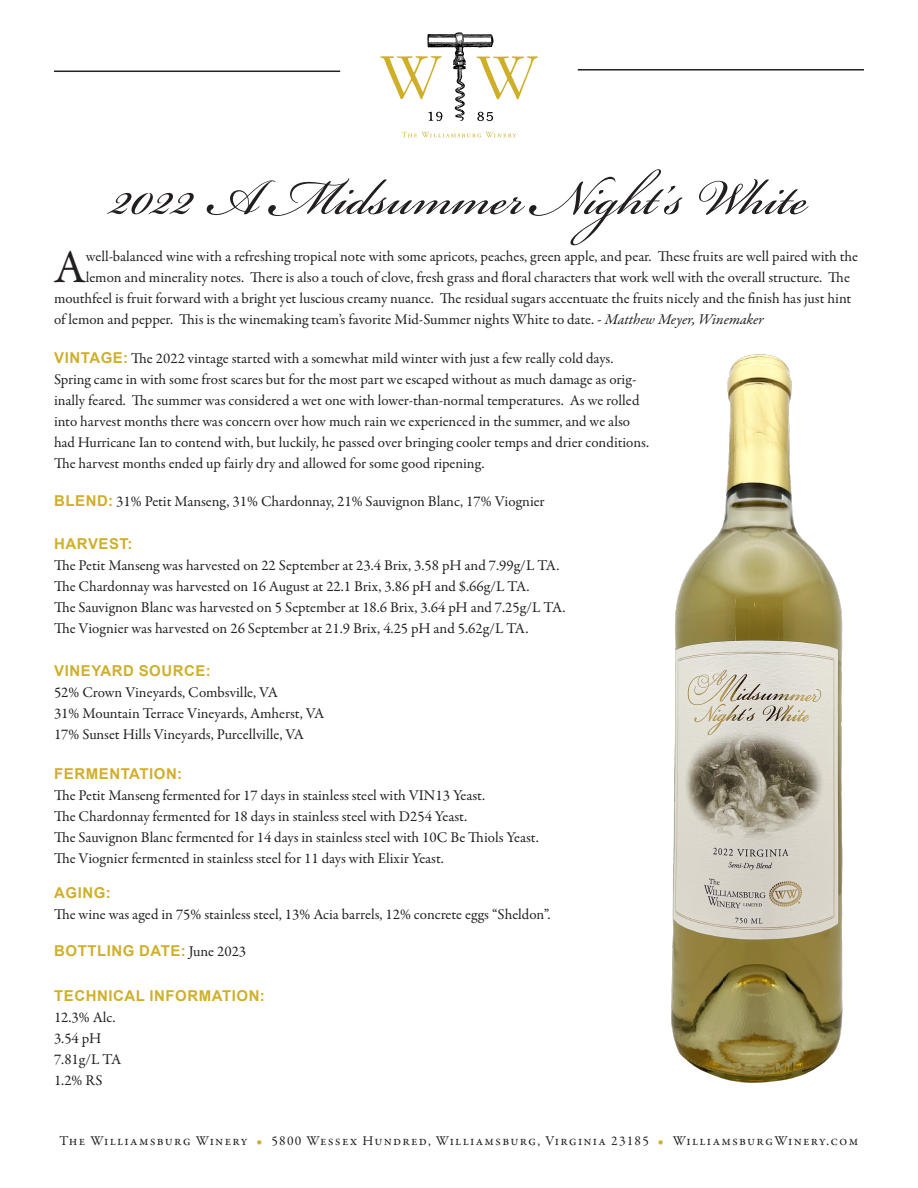
<style>
.page{position:relative;width:918px;height:1188px;background:#fff}
.page>*{position:absolute;margin:0;border:0;box-sizing:border-box;transform-origin:0 0}
.t1{font:78px "Bickham Script Pro 3";color:#231f20}
.t2{font:47.4px "Garamond Premr Pro";color:#231f20}
.t3{font:15px/21px "Garamond Premr Pro";letter-spacing:-.005em;color:#231f20}
.t4{font:700 15px "Arial";letter-spacing:.035em;color:#d0af2b}
.t5{font:13.5px "Garamond Premr Pro";letter-spacing:.09em;color:#231f20}
.s1{font-style:italic}
.s2{font-family:"Arial";font-weight:700;color:#d0af2b}
.s3{font-family:"Garamond Premr Pro";font-weight:400;color:#231f20}
.s4{color:#cfaf2a}
.s5{color:#d0af2b}
</style>
<div class="page">
<svg style="left:380px;top:32px;width:158px;height:89px"></svg>
<svg style="left:402px;top:132px;width:114px;height:5px"></svg>
<hr style="left:54px;top:71px;width:286px;height:1px;background:#231f20">
<hr style="left:578px;top:69px;width:286px;height:2px;background:#231f20">
<img style="left:671px;top:354px;width:172px;height:729px">
<p class="t1" style="left:110px;top:141px;width:699px">2022 A Midsummer Night’s White</p>
<p class="t2" style="left:54px;top:239px;width:34px">A</p>
<p class="t3" style="left:86px;top:246px;width:774px">well-balanced wine with a refreshing tropical note with some apricots, peaches, green apple, and pear. These fruits are well paired with the</p>
<p class="t3" style="left:86px;top:267px;width:766px">lemon and minerality notes. There is also a touch of clove, fresh grass and floral characters that work well with the overall structure. The</p>
<p class="t3" style="left:54px;top:288px;width:799px">mouthfeel is fruit forward with a bright yet luscious creamy nuance. The residual sugars accentuate the fruits nicely and the finish has just hint</p>
<p class="t3" style="left:54px;top:309px;width:711px">of lemon and pepper. This is the winemaking team’s favorite Mid-Summer nights White to date. <span class="s1">- Matthew Meyer, Winemaker</span></p>
<p class="t3" style="left:54px;top:348px;width:597px"><span class="s2">VINTAGE:</span> The 2022 vintage started with a somewhat mild winter with just a few really cold days.<br>Spring came in with some frost scares but for the most part we escaped without as much damage as orig&shy;inally feared. The summer was considered a wet one with lower-than-normal temperatures. As we rolled into harvest months there was concern over how much rain we experienced in the summer, and we also had Hurricane Ian to contend with, but luckily, he passed over bringing cooler temps and drier conditions.<br>The harvest months ended up fairly dry and allowed for some good ripening.</p>
<p class="t3" style="left:54px;top:491px;width:492px"><span class="s2">BLEND:</span> 31% Petit Manseng, 31% Chardonnay, 21% Sauvignon Blanc, 17% Viognier</p>
<p class="t4" style="left:54px;top:533px;width:80px">HARVEST:</p>
<p class="t3" style="left:54px;top:555px;width:507px">The Petit Manseng was harvested on 22 September at 23.4 Brix, 3.58 pH and 7.99g/L TA.</p>
<p class="t3" style="left:54px;top:576px;width:477px">The Chardonnay was harvested on 16 August at 22.1 Brix, 3.86 pH and $.66g/L TA.</p>
<p class="t3" style="left:54px;top:597px;width:513px">The Sauvignon Blanc was harvested on 5 September at 18.6 Brix, 3.64 pH and 7.25g/L TA.</p>
<p class="t3" style="left:54px;top:618px;width:476px">The Viognier was harvested on 26 September at 21.9 Brix, 4.25 pH and 5.62g/L TA.</p>
<p class="t4" style="left:54px;top:660px;width:158px">VINEYARD SOURCE:</p>
<p class="t3" style="left:54px;top:682px;width:225px">52% Crown Vineyards, Combsville, VA</p>
<p class="t3" style="left:54px;top:703px;width:272px">31% Mountain Terrace Vineyards, Amherst, VA</p>
<p class="t3" style="left:54px;top:724px;width:252px">17% Sunset Hills Vineyards, Purcellville, VA</p>
<p class="t4" style="left:54px;top:763px;width:129px">FERMENTATION:</p>
<p class="t3" style="left:54px;top:785px;width:433px">The Petit Manseng fermented for 17 days in stainless steel with VIN13 Yeast.</p>
<p class="t3" style="left:54px;top:806px;width:415px">The Chardonnay fermented for 18 days in stainless steel with D254 Yeast.</p>
<p class="t3" style="left:54px;top:827px;width:486px">The Sauvignon Blanc fermented for 14 days in stainless steel with 10C Be Thiols Yeast.</p>
<p class="t3" style="left:54px;top:848px;width:391px">The Viognier fermented in stainless steel for 11 days with Elixir Yeast.</p>
<p class="t4" style="left:54px;top:882px;width:58px">AGING:</p>
<p class="t3" style="left:54px;top:904px;width:498px">The wine was aged in 75% stainless steel, 13% Acia barrels, 12% concrete eggs “Sheldon”.</p>
<p class="t4" style="left:54px;top:940px;width:194px">BOTTLING DATE: <span class="s3">June 2023</span></p>
<p class="t4" style="left:54px;top:985px;width:212px">TECHNICAL INFORMATION:</p>
<p class="t3" style="left:54px;top:1007px;width:63px">12.3% Alc.</p>
<p class="t3" style="left:54px;top:1028px;width:49px">3.54 pH</p>
<p class="t3" style="left:54px;top:1049px;width:69px">7.81g/L TA</p>
<p class="t3" style="left:54px;top:1070px;width:50px">1.2% RS</p>
<p class="t5" style="left:59px;top:1133px;width:801px">The Williamsburg Winery <span class="s4">•</span> 5800 Wessex Hundred, Williamsburg, Virginia 23185 <span class="s5">•</span> WilliamsburgWinery.com</p>
</div>
